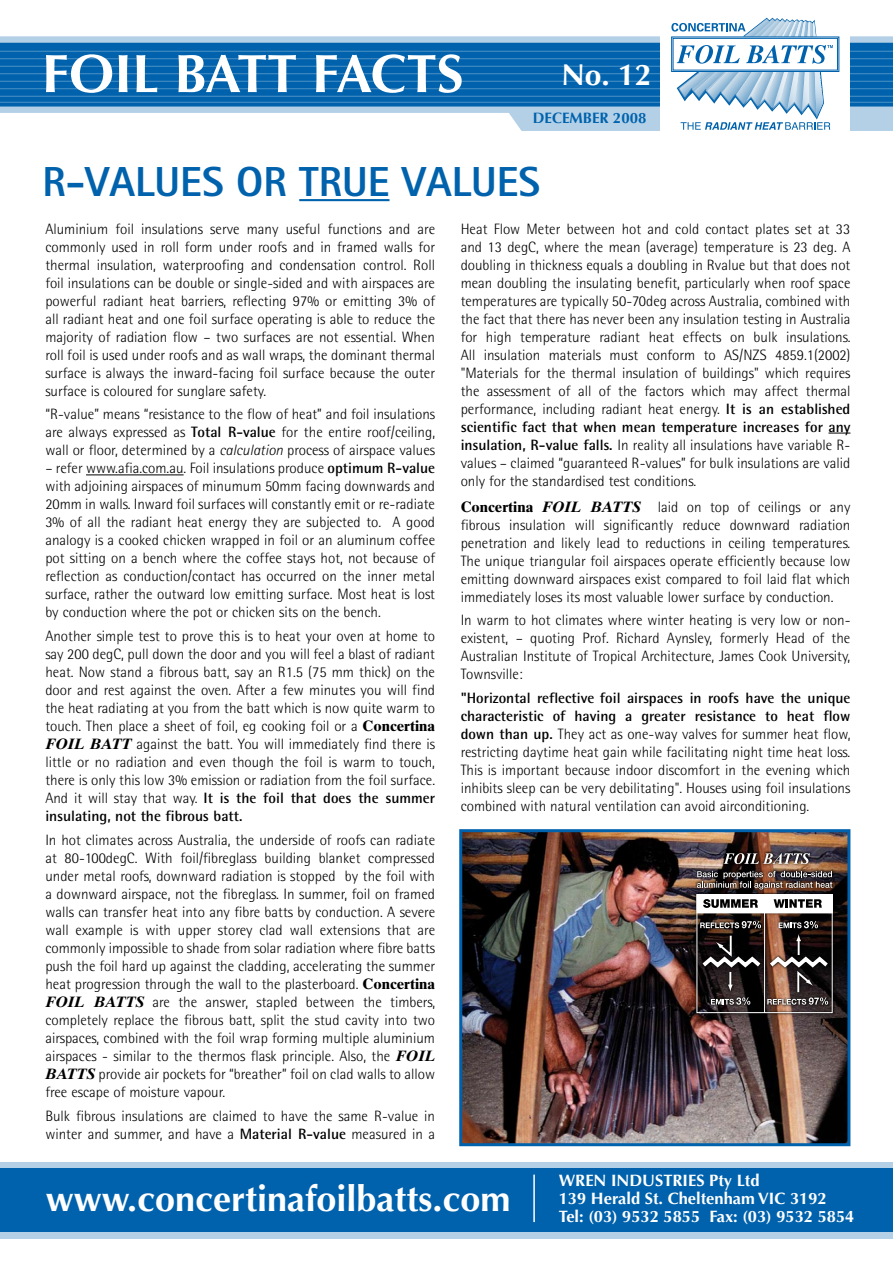
<style>
.page{position:relative;width:893px;height:1263px;background:#fff}
.page>*{position:absolute;margin:0;border:0;box-sizing:border-box;transform-origin:0 0}
.t1{font:700 54px "Optima";color:#fff}
.t2{font:800 42px "Rotis Sans Serif";color:#0062ac}
.t3{font:700 36px "Optima";color:#fff}
.t4{font:700 30px "Optima";color:#fff}
.t5{font:700 16.5px/18px "Optima";color:#fff}
.t6{font:300 15px/18px "Rotis Semi Sans";color:#000;text-align:justify}
.t7{font:700 15px "Optima";color:#0062ac}
.s1{font-weight:700}
.s2{font-style:italic}
.s3{font-family:"Times Ten";font-weight:700}
.s4{font-family:"Times Ten";font-weight:700;font-style:italic}
</style>
<div class="page">
<svg style="left:0;top:36px;width:507px;height:77px;fill:#b3d0e6"></svg>
<svg style="left:0;top:43px;width:507px;height:64px;fill:#0062ac"></svg>
<div style="left:0;top:1162px;width:893px;height:76px;background:#b3d0e6"></div>
<div style="left:0;top:1168px;width:893px;height:64px;background:#0062ac"></div>
<hr style="left:533px;top:1174px;width:2px;height:48px;background:#fff">
<hr style="left:892px;top:1174px;width:1px;height:48px;background:#fff">
<hr style="left:0;top:51px;width:893px;height:1px;background:#4d91c5">
<hr style="left:0;top:58px;width:893px;height:1px;background:#4d91c5">
<hr style="left:0;top:66px;width:893px;height:1px;background:#4d91c5">
<hr style="left:0;top:73px;width:893px;height:1px;background:#4d91c5">
<hr style="left:0;top:81px;width:893px;height:1px;background:#4d91c5">
<hr style="left:0;top:88px;width:893px;height:1px;background:#4d91c5">
<hr style="left:0;top:96px;width:893px;height:1px;background:#4d91c5">
<hr style="left:0;top:102px;width:893px;height:1px;background:#4d91c5">
<svg style="left:507px;top:18px;width:386px;height:113px"></svg>
<hr style="left:299px;top:199px;width:90px;height:2px;background:#0062ac">
<hr style="left:86px;top:474px;width:98px;height:1px;background:#000">
<svg style="left:828px;top:433px;width:22px;height:1px"></svg>
<img style="left:463px;top:833px;width:383px;height:309px">
<div style="left:459px;top:829px;width:391px;height:317px;border:3px solid #0062ac"></div>
<img style="left:693px;top:850px;width:143px;height:166px">
<svg style="left:723px;top:853px;width:87px;height:11px"></svg>
<img style="left:696px;top:871px;width:137px;height:142px">
<h1 class="t1" style="left:42px;top:42px;width:423px">FOIL BATT FACTS</h1>
<h3 class="t4" style="left:562px;top:57px;width:92px">No. 12</h3>
<p class="t7" style="left:533px;top:109px;width:115px">DECEMBER 2008</p>
<h2 class="t2" style="left:43px;top:155px;width:499px">R-VALUES OR TRUE VALUES</h2>
<p class="t6" style="left:45px;top:219px;width:391px">Aluminium foil insulations serve many useful functions and are commonly used in roll form under roofs and in framed walls for thermal insulation, waterproofing and condensation control. Roll foil insulations can be double or single-sided and with airspaces are powerful radiant heat barriers, reflecting 97% or emitting 3% of all radiant heat and one foil surface operating is able to reduce the majority of radiation flow – two surfaces are not essential. When roll foil is used under roofs and as wall wraps, the dominant thermal surface is always the inward-facing foil surface because the outer surface is coloured for sunglare safety.</p>
<p class="t6" style="left:45px;top:405px;width:391px">“R-value” means “resistance to the flow of heat” and foil insulations are always expressed as <span class="s1">Total R-value</span> for the entire roof/ceiling, wall or floor, determined by a <span class="s2">calculation</span> process of airspace values</p>
<p class="t6" style="left:45px;top:459px;width:391px">– refer www.afia.com.au. Foil insulations produce <span class="s1">optimum R-value </span>with adjoining airspaces of minumum 50mm facing downwards and 20mm in walls. Inward foil surfaces will constantly emit or re-radiate 3% of all the radiant heat energy they are subjected to. A good analogy is a cooked chicken wrapped in foil or an aluminum coffee pot sitting on a bench where the coffee stays hot, not because of reflection as conduction/contact has occurred on the inner metal surface, rather the outward low emitting surface. Most heat is lost by conduction where the pot or chicken sits on the bench.</p>
<p class="t6" style="left:45px;top:627px;width:391px">Another simple test to prove this is to heat your oven at home to say 200 degC, pull down the door and you will feel a blast of radiant heat. Now stand a fibrous batt, say an R1.5 (75 mm thick) on the door and rest against the oven. After a few minutes you will find the heat radiating at you from the batt which is now quite warm to touch. Then place a sheet of foil, eg cooking foil or a <span class="s3">Concertina </span><span class="s4">FOIL BATT</span> against the batt. You will immediately find there is little or no radiation and even though the foil is warm to touch, there is only this low 3% emission or radiation from the foil surface.<br>And it will stay that way. <span class="s1">It is the foil that does the summer insulating, not the fibrous batt.</span></p>
<p class="t6" style="left:45px;top:831px;width:391px">In hot climates across Australia, the underside of roofs can radiate at 80-100degC. With foil/fibreglass building blanket compressed under metal roofs, downward radiation is stopped by the foil with a downward airspace, not the fibreglass. In summer, foil on framed walls can transfer heat into any fibre batts by conduction. A severe wall example is with upper storey clad wall extensions that are commonly impossible to shade from solar radiation where fibre batts push the foil hard up against the cladding, accelerating the summer heat progression through the wall to the plasterboard. <span class="s3">Concertina </span><span class="s4">FOIL BATTS</span> are the answer, stapled between the timbers, completely replace the fibrous batt, split the stud cavity into two airspaces, combined with the foil wrap forming multiple aluminium airspaces - similar to the thermos flask principle. Also, the <span class="s4">FOIL BATTS</span> provide air pockets for “breather” foil on clad walls to allow free escape of moisture vapour.</p>
<p class="t6" style="left:45px;top:1107px;width:391px">Bulk fibrous insulations are claimed to have the same R-value in winter and summer, and have a <span class="s1">Material R-value</span> measured in a</p>
<p class="t6" style="left:461px;top:219px;width:391px">Heat Flow Meter between hot and cold contact plates set at 33 and 13 degC, where the mean (average) temperature is 23 deg. A doubling in thickness equals a doubling in Rvalue but that does not mean doubling the insulating benefit, particularly when roof space temperatures are typically 50-70deg across Australia, combined with the fact that there has never been any insulation testing in Australia for high temperature radiant heat effects on bulk insulations.<br>All insulation materials must conform to AS/NZS 4859.1(2002) "Materials for the thermal insulation of buildings" which requires the assessment of all of the factors which may affect thermal performance, including radiant heat energy. <span class="s1">It is an established scientific fact that when mean temperature increases for any insulation, R-value falls.</span> In reality all insulations have variable R&shy;values – claimed “guaranteed R-values” for bulk insulations are valid only for the standardised test conditions.</p>
<p class="t6" style="left:461px;top:497px;width:391px"><span class="s3">Concertina</span> <span class="s4">FOIL BATTS</span> laid on top of ceilings or any fibrous insulation will significantly reduce downward radiation penetration and likely lead to reductions in ceiling temperatures.<br>The unique triangular foil airspaces operate efficiently because low emitting downward airspaces exist compared to foil laid flat which immediately loses its most valuable lower surface by conduction.</p>
<p class="t6" style="left:461px;top:611px;width:391px">In warm to hot climates where winter heating is very low or non&shy;existent, – quoting Prof. Richard Aynsley, formerly Head of the Australian Institute of Tropical Architecture, James Cook University, Townsville:</p>
<p class="t6" style="left:461px;top:689px;width:391px"><span class="s1">"Horizontal reflective foil airspaces in roofs have the unique characteristic of having a greater resistance to heat flow down than up.</span> They act as one-way valves for summer heat flow, restricting daytime heat gain while facilitating night time heat loss.<br>This is important because indoor discomfort in the evening which inhibits sleep can be very debilitating". Houses using foil insulations combined with natural ventilation can avoid airconditioning.</p>
<h3 class="t3" style="left:46px;top:1178px;width:466px">www.concertinafoilbatts.com</h3>
<p class="t5" style="left:559px;top:1172px;width:297px">WREN INDUSTRIES Pty Ltd<br>139 Herald St. Cheltenham VIC 3192<br>Tel: (03) 9532 5855 Fax: (03) 9532 5854</p>
</div>
